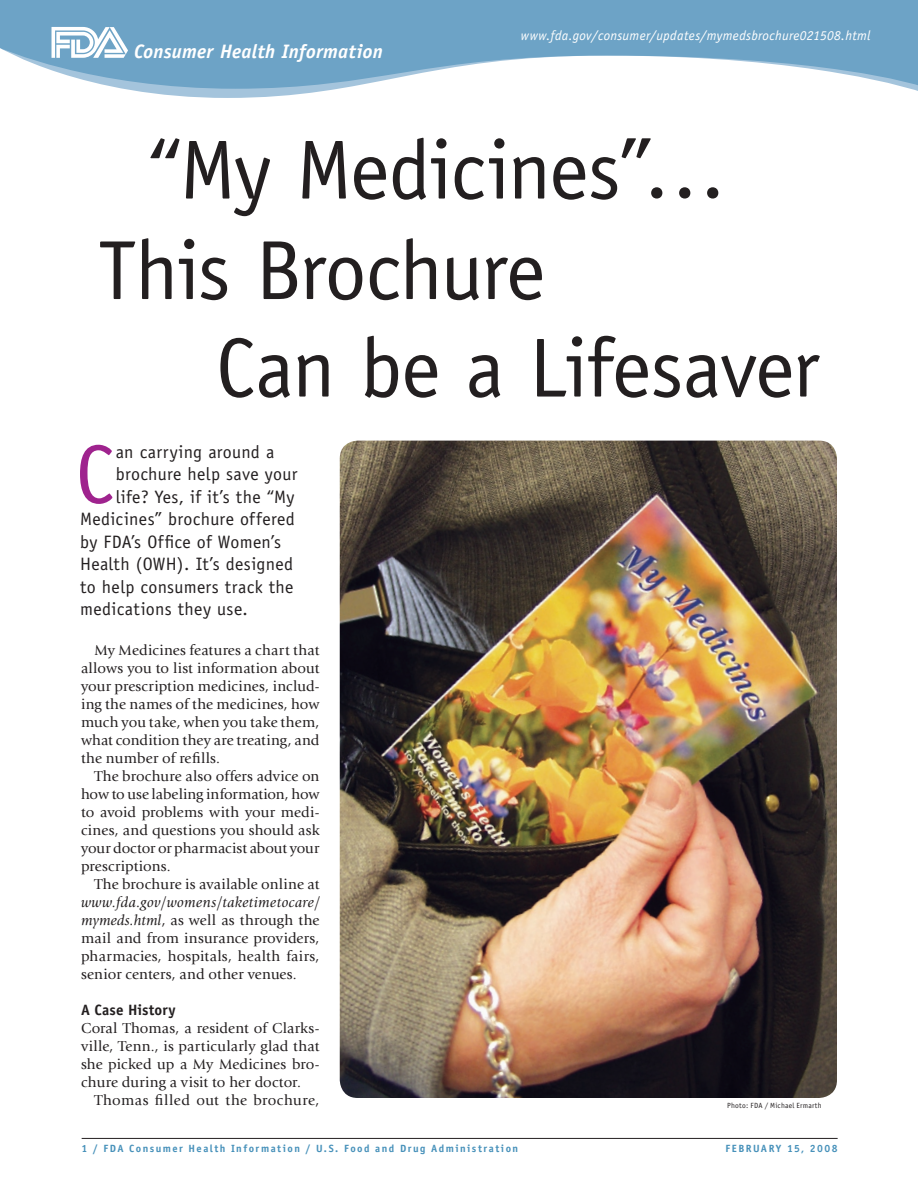
<style>
.page{position:relative;width:918px;height:1188px;background:#fff}
.page>*{position:absolute;margin:0;border:0;box-sizing:border-box;transform-origin:0 0}
.Main_Titles{font:84px "Officina Sans";letter-spacing:-.02em;color:#231f20}
.Intro-graph{font:83.1px "Officina Sans";color:#9f238e}
.t1{font:italic 700 19.5px "Officina Sans";letter-spacing:.01em;color:#fff}
.Intro-graph-2{font:18px "Officina Sans";letter-spacing:.015em;color:#231f20}
.Body_Text{font:15px/18px "Giovanni";letter-spacing:.01em;color:#231f20;text-align:justify}
.Sub-Heads{font:700 15px "Officina Sans";letter-spacing:.01em;color:#231f20}
.t2{font:italic 13.5px "Officina Sans";letter-spacing:.025em;color:#fff}
.t3{font:700 10.5px "Officina Sans";letter-spacing:.14em;color:#4791ba}
.Photo_Credits{font:7.5px "Officina Sans";letter-spacing:.025em;color:#231f20}
.s1{font-style:italic}
</style>
<div class="page">
<svg style="left:125px;top:89px;width:793px;height:9px"></svg>
<svg style="left:0;top:0;width:918px;height:89px;fill:#6da3c6"></svg>
<svg style="left:52px;top:27px;width:75px;height:31px"></svg>
<img style="left:340px;top:441px;width:497px;height:657px">
<hr style="left:82px;top:1138px;width:756px;height:1px;background:#231f20">
<p class="t1" style="left:134px;top:39px;width:250px">Consumer Health Information</p>
<p class="t2" style="left:521px;top:28px;width:351px">www.fda.gov/consumer/updates/mymedsbrochure021508.html</p>
<p class="Main_Titles" style="left:148px;top:121px;width:580px">“My Medicines”…</p>
<p class="Main_Titles" style="left:98px;top:222px;width:449px">This Brochure</p>
<p class="Main_Titles" style="left:216px;top:319px;width:605px">Can be a Lifesaver</p>
<p class="Intro-graph" style="left:76px;top:426px;width:40px">C</p>
<p class="Intro-graph-2" style="left:116px;top:441px;width:160px">an carrying around a</p>
<p class="Intro-graph-2" style="left:116px;top:464px;width:183px">brochure help save your</p>
<p class="Intro-graph-2" style="left:116px;top:486px;width:180px">life? Yes, if it’s the “My</p>
<p class="Intro-graph-2" style="left:80px;top:509px;width:216px">Medicines” brochure offered</p>
<p class="Intro-graph-2" style="left:80px;top:531px;width:202px">by FDA’s Office of Women’s</p>
<p class="Intro-graph-2" style="left:80px;top:554px;width:215px">Health (OWH). It’s designed</p>
<p class="Intro-graph-2" style="left:80px;top:576px;width:215px">to help consumers track the</p>
<p class="Intro-graph-2" style="left:80px;top:599px;width:169px">medications they use.</p>
<p class="Body_Text" style="left:81px;top:641px;width:240px;text-indent:14px">My Medicines features a chart that allows you to list information about your prescription medicines, includ&shy;ing the names of the medicines, how much you take, when you take them, what condition they are treating, and the number of refills.</p>
<p class="Body_Text" style="left:81px;top:767px;width:240px;text-indent:14px">The brochure also offers advice on how to use labeling information, how to avoid problems with your medi&shy;cines, and questions you should ask your doctor or pharmacist about your prescriptions.</p>
<p class="Body_Text" style="left:81px;top:875px;width:240px;text-indent:14px">The brochure is available online at <span class="s1">www.fda.gov/womens/taketimetocare/ mymeds.html</span>, as well as through the mail and from insurance providers, pharmacies, hospitals, health fairs, senior centers, and other venues.</p>
<p class="Sub-Heads" style="left:81px;top:1001px;width:96px">A Case History</p>
<p class="Body_Text" style="left:81px;top:1019px;width:240px">Coral Thomas, a resident of Clarks&shy;ville, Tenn., is particularly glad that she picked up a My Medicines bro&shy;chure during a visit to her doctor.</p>
<p class="Body_Text" style="left:94px;top:1091px;width:226px">Thomas filled out the brochure,</p>
<p class="Photo_Credits" style="left:727px;top:1102px;width:96px">Photo: FDA / Michael Ermarth</p>
<p class="t3" style="left:82px;top:1142px;width:438px">1 / FDA Consumer Health Information / U.S. Food and Drug Administration</p>
<p class="t3" style="left:726px;top:1142px;width:114px">FEBRUARY 15, 2008</p>
</div>
